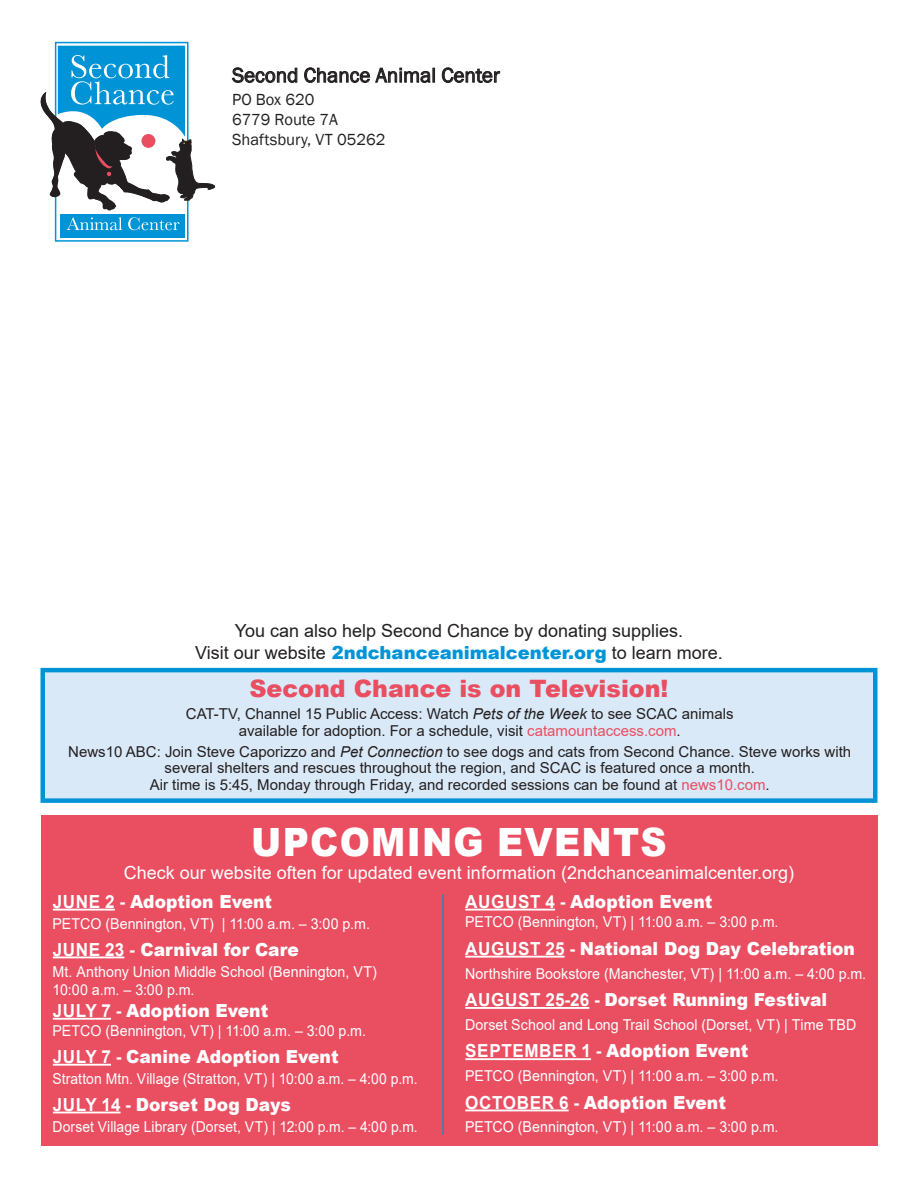
<style>
.page{position:relative;width:918px;height:1188px;background:#fff}
.page>*{position:absolute;margin:0;border:0;box-sizing:border-box;transform-origin:0 0}
.t1{font:900 39px "Arial";color:#fff;scale:.93 1}
.t2{font:900 24px "Arial";color:#e94e61}
.t3{font:21px "Franklin Gothic";color:#231f20}
.t4{font:900 18px "Arial";color:#fff;scale:.95 1}
.t5{font:18px/22.5px "Arial";color:#231f20;text-align:center}
.t6{font:18px "Arial";color:#fff}
.t7{font:700 18px "Arial";letter-spacing:.035em;color:#fff;scale:.95 1}
.t8{font:16.5px/19.8px "Franklin Gothic";color:#231f20}
.t9{font:15px/16.5px "Arial";color:#231f20;text-align:center}
.t10{font:15px/18.3px "Arial";letter-spacing:.005em;color:#fff;scale:.95 1}
.t11{font:15px "Arial";letter-spacing:.005em;color:#fff;scale:.93 1}
.s1{font-weight:900;color:#0094d7}
.s2{font-style:italic}
.s3{color:#e94e61}
.s4{font-weight:700}
</style>
<div class="page">
<div style="left:55px;top:42px;width:134px;height:200px;border:2px solid #0094d7"></div>
<div style="left:60px;top:214px;width:124px;height:24px;background:#0094d7"></div>
<svg style="left:40px;top:46px;width:176px;height:184px"></svg>
<svg style="left:231px;top:67px;width:67px;height:16px"></svg>
<svg style="left:304px;top:67px;width:131px;height:16px"></svg>
<svg style="left:442px;top:67px;width:58px;height:16px"></svg>
<div style="left:40px;top:668px;width:838px;height:135px;background:#dae9f7;border:4px solid #0094d7"></div>
<div style="left:41px;top:815px;width:837px;height:331px;background:#e94e61"></div>
<hr style="left:53px;top:909px;width:62px;height:2px;background:#fff">
<hr style="left:53px;top:956px;width:71px;height:2px;background:#fff">
<hr style="left:53px;top:1018px;width:58px;height:2px;background:#fff">
<hr style="left:53px;top:1064px;width:58px;height:2px;background:#fff">
<hr style="left:53px;top:1112px;width:68px;height:1px;background:#fff">
<hr style="left:465px;top:909px;width:90px;height:2px;background:#fff">
<hr style="left:465px;top:956px;width:100px;height:2px;background:#fff">
<hr style="left:465px;top:1007px;width:124px;height:2px;background:#fff">
<hr style="left:465px;top:1058px;width:126px;height:2px;background:#fff">
<hr style="left:465px;top:1110px;width:104px;height:1px;background:#fff">
<hr style="left:442px;top:895px;width:2px;height:240px;background:#0094d7">
<h3 class="t3" style="left:232px;top:62px;width:269px">Second Chance Animal Center</h3>
<p class="t8" style="left:232px;top:90px;width:155px">PO Box 620<br>6779 Route 7A<br>Shaftsbury, VT 05262</p>
<p class="t5" style="left:195px;top:619px;width:529px">You can also help Second Chance by donating supplies.<br>Visit our website <span class="s1">2ndchanceanimalcenter.org</span> to learn more.</p>
<h2 class="t2" style="left:249px;top:671px;width:421px">Second Chance is on Television!</h2>
<p class="t9" style="left:186px;top:706px;width:549px">CAT-TV, Channel 15 Public Access: Watch <span class="s2">Pets of the Week</span> to see SCAC animals available for adoption. For a schedule, visit <span class="s3">catamountaccess.com</span>.</p>
<p class="t9" style="left:68px;top:743px;width:784px">News10 ABC: Join Steve Caporizzo and <span class="s2">Pet Connection</span> to see dogs and cats from Second Chance. Steve works with several shelters and rescues throughout the region, and SCAC is featured once a month.<br>Air time is 5:45, Monday through Friday, and recorded sessions can be found at <span class="s3">news10.com</span>.</p>
<h1 class="t1" style="left:251px;top:814px;width:66px">Upcoming</h1>
<h1 class="t1" style="left:497px;top:814px;width:61px">Events</h1>
<p class="t6" style="left:124px;top:860px;width:672px">Check our website often for updated event information (2ndchanceanimalcenter.org)</p>
<p class="t7" style="left:53px;top:889px;width:24px">JUNE</p>
<p class="t4" style="left:105px;top:888px;width:177px"><span class="s4">2 -</span> Adoption Event</p>
<p class="t10" style="left:53px;top:915px;width:336px">PETCO (Bennington, VT) | 11:00 a.m. – 3:00 p.m.</p>
<p class="t7" style="left:53px;top:937px;width:24px">JUNE</p>
<p class="t4" style="left:105px;top:936px;width:205px"><span class="s4">23 -</span> Carnival for Care</p>
<p class="t10" style="left:53px;top:962px;width:343px">Mt. Anthony Union Middle School (Bennington, VT)<br>10:00 a.m. – 3:00 p.m.</p>
<p class="t7" style="left:53px;top:998px;width:24px">JULY</p>
<p class="t4" style="left:102px;top:997px;width:177px"><span class="s4">7 -</span> Adoption Event</p>
<p class="t10" style="left:53px;top:1022px;width:331px">PETCO (Bennington, VT) | 11:00 a.m. – 3:00 p.m.</p>
<p class="t7" style="left:53px;top:1044px;width:13px">JULY</p>
<p class="t4" style="left:102px;top:1043px;width:251px"><span class="s4">7 -</span> Canine Adoption Event</p>
<p class="t11" style="left:53px;top:1069px;width:394px">Stratton Mtn. Village (Stratton, VT) | 10:00 a.m. – 4:00 p.m.</p>
<p class="t7" style="left:53px;top:1092px;width:13px">JULY</p>
<p class="t4" style="left:102px;top:1091px;width:201px"><span class="s4">14 -</span> Dorset Dog Days</p>
<p class="t11" style="left:53px;top:1116px;width:394px">Dorset Village Library (Dorset, VT) | 12:00 p.m. – 4:00 p.m.</p>
<p class="t7" style="left:465px;top:889px;width:28px">AUGUST</p>
<p class="t4" style="left:546px;top:888px;width:177px"><span class="s4">4 -</span> Adoption Event</p>
<p class="t10" style="left:465px;top:913px;width:331px">PETCO (Bennington, VT) | 11:00 a.m. – 3:00 p.m.</p>
<p class="t7" style="left:465px;top:936px;width:28px">AUGUST</p>
<p class="t4" style="left:546px;top:935px;width:327px"><span class="s4">25 -</span> National Dog Day Celebration</p>
<p class="t10" style="left:465px;top:964px;width:424px">Northshire Bookstore (Manchester, VT) | 11:00 a.m. – 4:00 p.m.</p>
<p class="t7" style="left:465px;top:987px;width:15px">AUGUST</p>
<p class="t4" style="left:546px;top:987px;width:298px"><span class="s4">25-26 -</span> Dorset Running Festival</p>
<p class="t10" style="left:465px;top:1015px;width:413px">Dorset School and Long Trail School (Dorset, VT) | Time TBD</p>
<p class="t7" style="left:465px;top:1038px;width:27px">SEPTEMBER</p>
<p class="t4" style="left:582px;top:1038px;width:177px"><span class="s4">1 -</span> Adoption Event</p>
<p class="t10" style="left:465px;top:1067px;width:331px">PETCO (Bennington, VT) | 11:00 a.m. – 3:00 p.m.</p>
<p class="t7" style="left:465px;top:1090px;width:29px">OCTOBER</p>
<p class="t4" style="left:559px;top:1089px;width:177px"><span class="s4">6 -</span> Adoption Event</p>
<p class="t10" style="left:465px;top:1118px;width:331px">PETCO (Bennington, VT) | 11:00 a.m. – 3:00 p.m.</p>
</div>
